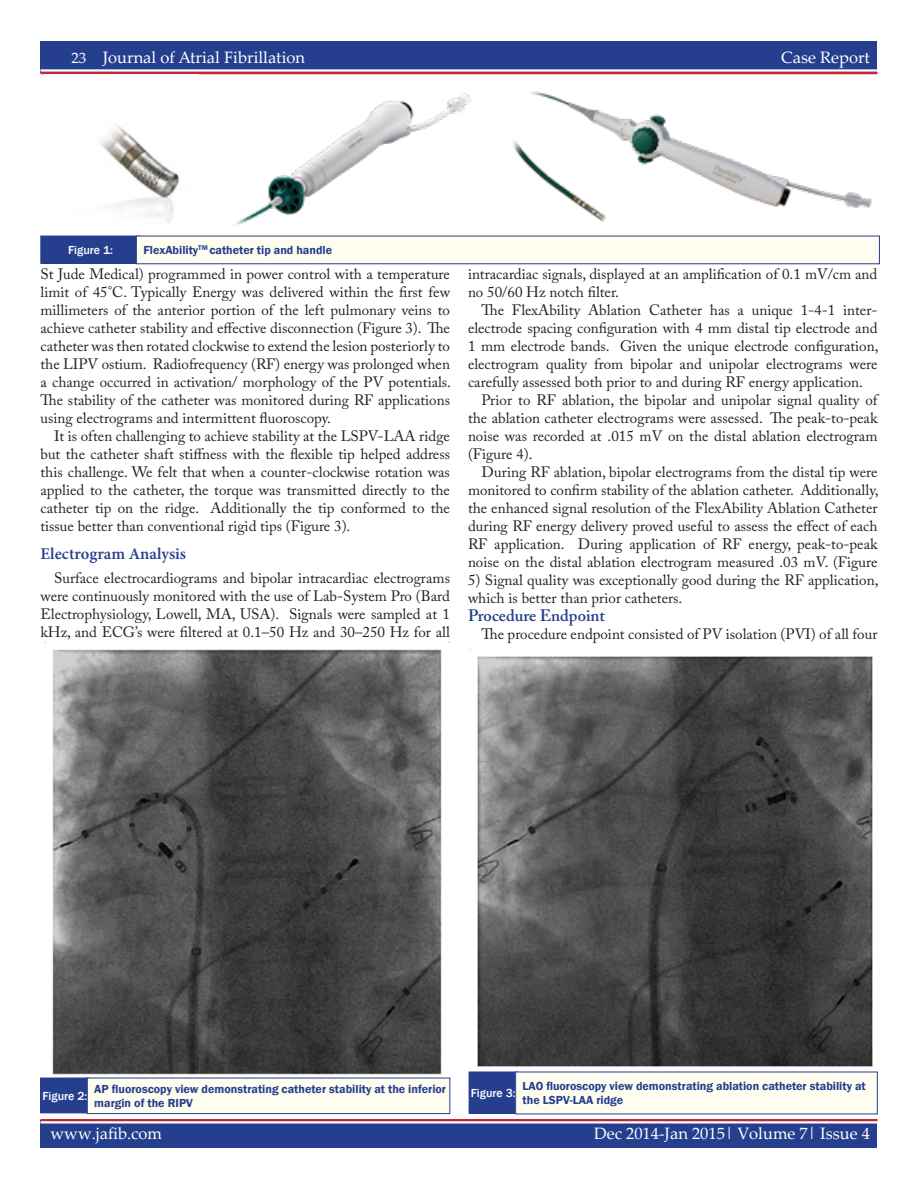
<style>
.page{position:relative;width:918px;height:1188px;background:#fff}
.page>*{position:absolute;margin:0;border:0;box-sizing:border-box;transform-origin:0 0}
.white_header_for_blu{font:16.5px "Palatino Linotype";color:#fff}
._10_Body_Text{font:600 16.5px "Minion Pro";color:#253f8e}
._10_Body_Text-2{font:600 16.5px "Adobe Caslon Pro";color:#253f8e}
._10_Body_Text-3{font:15px/18px "Adobe Caslon Pro";color:#231f20;text-align:justify}
.t1{font:600 12px/14.4px "Franklin Gothic";color:#253f8e}
.t2{font:500 12px "Franklin Gothic";color:#fff}
</style>
<div class="page">
<div style="left:40px;top:41px;width:838px;height:32px;background:#253f8e"></div>
<hr style="left:40px;top:72px;width:838px;height:2px;background:#d1232a">
<hr style="left:40px;top:69px;width:838px;height:3px;background:#fff">
<div style="left:40px;top:1120px;width:838px;height:28px;background:#253f8e"></div>
<hr style="left:40px;top:1119px;width:838px;height:2px;background:#d1232a">
<hr style="left:40px;top:1121px;width:838px;height:3px;background:#fff">
<img style="left:100px;top:124px;width:80px;height:99px">
<img style="left:234px;top:93px;width:237px;height:132px">
<img style="left:485px;top:74px;width:390px;height:148px">
<div style="left:41px;top:236px;width:99px;height:27px;background:#253f8e"></div>
<div style="left:136px;top:236px;width:743px;height:28px;background:#fefdf0"></div>
<div style="left:136px;top:236px;width:744px;height:28px;border:1px solid #253f8e"></div>
<img style="left:44px;top:642px;width:405px;height:436px">
<div style="left:41px;top:1078px;width:48px;height:35px;background:#253f8e"></div>
<div style="left:40px;top:1078px;width:49px;height:35px;border:1px solid #253f8e"></div>
<div style="left:87px;top:1078px;width:363px;height:36px;background:#fefdf0"></div>
<div style="left:87px;top:1078px;width:363px;height:36px;border:1px solid #253f8e"></div>
<img style="left:470px;top:649px;width:408px;height:423px">
<div style="left:469px;top:1072px;width:48px;height:41px;background:#253f8e"></div>
<div style="left:516px;top:1072px;width:361px;height:42px;background:#fefdf0"></div>
<p class="white_header_for_blu" style="left:781px;top:45px;width:90px">Case Report</p>
<p class="white_header_for_blu" style="left:71px;top:48px;width:235px"><sup>23</sup> Journal of Atrial Fibrillation</p>
<p class="white_header_for_blu" style="left:746px;top:48px;width:125px">Featured Review</p>
<p class="t2" style="left:68px;top:242px;width:46px">Figure 1:</p>
<p class="t1" style="left:143px;top:243px;width:190px">FlexAbility<sup>TM</sup> catheter tip and handle</p>
<p class="_10_Body_Text-3" style="left:40px;top:265px;width:412px">St Jude Medical) programmed in power control with a temperature limit of 45°C. Typically Energy was delivered within the first few millimeters of the anterior portion of the left pulmonary veins to achieve catheter stability and effective disconnection (Figure 3). The catheter was then rotated clockwise to extend the lesion posteriorly to the LIPV ostium. Radiofrequency (RF) energy was prolonged when a change occurred in activation/ morphology of the PV potentials.<br>The stability of the catheter was monitored during RF applications using electrograms and intermittent fluoroscopy.</p>
<p class="_10_Body_Text-3" style="left:40px;top:427px;width:411px;text-indent:14px">It is often challenging to achieve stability at the LSPV-LAA ridge but the catheter shaft stiffness with the flexible tip helped address this challenge. We felt that when a counter-clockwise rotation was applied to the catheter, the torque was transmitted directly to the catheter tip on the ridge. Additionally the tip conformed to the tissue better than conventional rigid tips (Figure 3).</p>
<p class="_10_Body_Text" style="left:40px;top:542px;width:147px">Electrogram Analysis</p>
<p class="_10_Body_Text-3" style="left:40px;top:569px;width:411px;text-indent:14px">Surface electrocardiograms and bipolar intracardiac electrograms were continuously monitored with the use of Lab-System Pro (Bard Electrophysiology, Lowell, MA, USA). Signals were sampled at 1 kHz, and ECG’s were filtered at 0.1–50 Hz and 30–250 Hz for all</p>
<p class="_10_Body_Text-3" style="left:468px;top:265px;width:411px">intracardiac signals, displayed at an amplification of 0.1 mV/cm and no 50/60 Hz notch filter.</p>
<p class="_10_Body_Text-3" style="left:468px;top:301px;width:412px;text-indent:14px">The FlexAbility Ablation Catheter has a unique 1-4-1 inter&shy;electrode spacing configuration with 4 mm distal tip electrode and 1 mm electrode bands. Given the unique electrode configuration, electrogram quality from bipolar and unipolar electrograms were carefully assessed both prior to and during RF energy application.</p>
<p class="_10_Body_Text-3" style="left:468px;top:391px;width:411px;text-indent:14px">Prior to RF ablation, the bipolar and unipolar signal quality of the ablation catheter electrograms were assessed. The peak-to-peak noise was recorded at .015 mV on the distal ablation electrogram (Figure 4).</p>
<p class="_10_Body_Text-3" style="left:468px;top:463px;width:412px;text-indent:14px">During RF ablation, bipolar electrograms from the distal tip were monitored to confirm stability of the ablation catheter. Additionally, the enhanced signal resolution of the FlexAbility Ablation Catheter during RF energy delivery proved useful to assess the effect of each RF application. During application of RF energy, peak-to-peak noise on the distal ablation electrogram measured .03 mV. (Figure</p>
<p class="_10_Body_Text-3" style="left:468px;top:571px;width:412px">5) Signal quality was exceptionally good during the RF application, which is better than prior catheters.</p>
<p class="_10_Body_Text-2" style="left:468px;top:606px;width:139px">Procedure Endpoint</p>
<p class="_10_Body_Text-3" style="left:482px;top:625px;width:398px">The procedure endpoint consisted of PV isolation (PVI) of all four</p>
<p class="t2" style="left:42px;top:1088px;width:46px">Figure 2:</p>
<p class="t1" style="left:94px;top:1082px;width:353px">AP fluoroscopy view demonstrating catheter stability at the inferior margin of the RIPV</p>
<p class="t2" style="left:471px;top:1085px;width:46px">Figure 3:</p>
<p class="t1" style="left:523px;top:1079px;width:345px">LAO fluoroscopy view demonstrating ablation catheter stability at the LSPV-LAA ridge</p>
<p class="white_header_for_blu" style="left:51px;top:1122px;width:113px">www.jafib.com</p>
<p class="white_header_for_blu" style="left:594px;top:1122px;width:278px">Dec 2014-Jan 2015| Volume 7| Issue 4</p>
</div>
